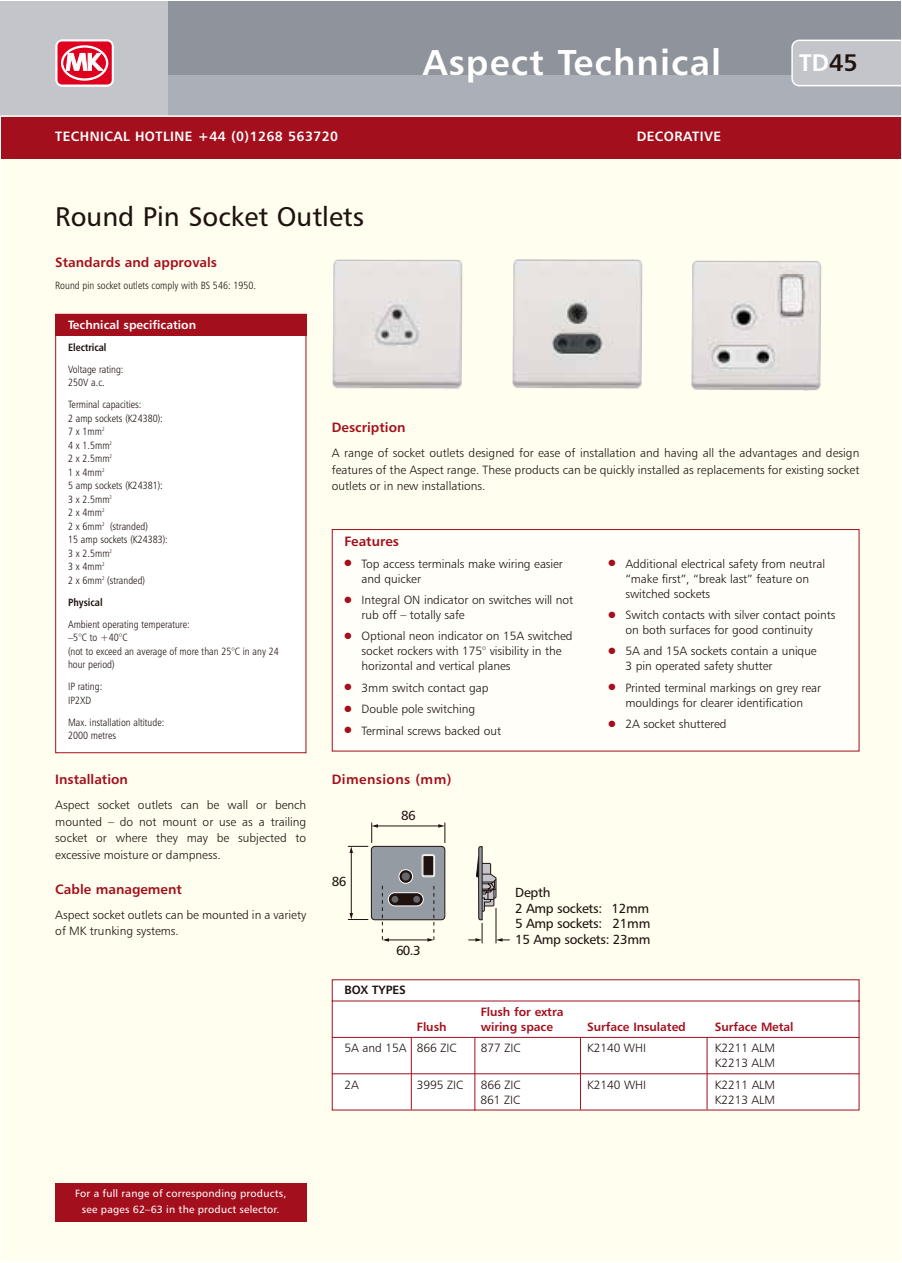
<style>
.page{position:relative;width:902px;height:1263px;background:#fff}
.page>*{position:absolute;margin:0;border:0;box-sizing:border-box;transform-origin:0 0}
.t1{font:36px "Humanist 777 BT Bold B";letter-spacing:.03em;color:#fff}
.t2{font:27px "Humanist 777 BT Roman B";color:#1f120f}
.t3{font:24px "Humanist 777 BT Bold B";color:#fff}
.t4{font:13.5px "Humanist 777 BT Bold B";color:#a30f1c}
.t5{font:13.5px "Humanist 777 BT Bold B";letter-spacing:.03em;color:#fff}
.t6{font:13.5px "Humanist 777 BT Bold B";letter-spacing:.03em;color:#a30f1c}
.t7{font:13.2px/15.9px "Humanist 777 BT Roman B";letter-spacing:-.02em;color:#1f120f}
.t8{font:12px/15px "Humanist 777 BT Light B";letter-spacing:-.005em;color:#1f120f}
.t9{font:12px "Humanist 777 BT Bold B";letter-spacing:-.005em;color:#a30f1c}
.t10{font:12px "Humanist 777 BT Bold B";color:#fff}
.t11{font:12px "Humanist 777 BT Bold B";letter-spacing:-.005em;color:#1f120f}
.t12{font:10.5px/13.5px "Humanist 777 BT Light Condensed B";color:#1f120f}
.t13{font:10.5px/16.5px "Humanist 777 BT Roman B";letter-spacing:.015em;color:#fff;text-align:center}
.t14{font:10.5px "Humanist 777 BT Bold Condensed B";color:#1f120f}
.s1{color:#1f120f}
.s2{color:#a30f1c}
</style>
<div class="page">
<div style="left:1px;top:1px;width:899px;height:1261px;background:#fffeef"></div>
<div style="left:1px;top:1px;width:899px;height:115px;background:#8f949c"></div>
<div style="left:1px;top:75px;width:899px;height:41px;background:#aaafb8"></div>
<div style="left:1px;top:116px;width:899px;height:43px;background:#a30f1c"></div>
<div style="left:1px;top:1px;width:167px;height:115px;background:#c3c5ca"></div>
<svg style="left:55px;top:39px;width:59px;height:48px"></svg>
<svg style="left:58px;top:42px;width:53px;height:42px"></svg>
<div style="left:61px;top:45px;width:47px;height:36px;border:2px solid #fff;border-radius:50%"></div>
<svg style="left:66px;top:53px;width:37px;height:17px"></svg>
<hr style="left:1px;top:115px;width:899px;height:2px;background:#fff">
<div style="left:791px;top:40px;width:109px;height:46px;background:#c3c5ca"></div>
<div style="left:56px;top:314px;width:250px;height:439px;background:#fff"></div>
<div style="left:55px;top:314px;width:251px;height:21px;background:#a30f1c"></div>
<div style="left:332px;top:529px;width:527px;height:222px;background:#fffef8"></div>
<div style="left:332px;top:529px;width:527px;height:222px;border:1px solid #a30f1c"></div>
<div style="left:371px;top:846px;width:74px;height:74px;background:#949ba3;border:1px solid #1f120f;border-radius:3px"></div>
<div style="left:388px;top:892px;width:35px;height:14px;background:#1f120f;border:1px solid #fff;border-radius:7px"></div>
<div style="left:391px;top:896px;width:7px;height:7px;background:#67676b;border-radius:50%"></div>
<div style="left:413px;top:896px;width:7px;height:7px;background:#67676b;border-radius:50%"></div>
<svg style="left:399px;top:869px;width:14px;height:14px"></svg>
<div style="left:401px;top:872px;width:9px;height:8px;background:#67676b;border-radius:50%"></div>
<hr style="left:377px;top:826px;width:64px;height:1px;background:#1f120f">
<svg style="left:438px;top:822px;width:7px;height:21px"></svg>
<hr style="left:351px;top:850px;width:1px;height:66px;background:#1f120f">
<svg style="left:348px;top:822px;width:30px;height:31px"></svg>
<svg style="left:348px;top:913px;width:20px;height:7px"></svg>
<hr style="left:386px;top:940px;width:44px;height:1px;background:#1f120f">
<svg style="left:382px;top:886px;width:7px;height:56px"></svg>
<svg style="left:427px;top:886px;width:7px;height:56px"></svg>
<div style="left:422px;top:854px;width:12px;height:23px;background:#1f120f;border:1px solid #fff;border-radius:2px"></div>
<div style="left:423px;top:855px;width:11px;height:21px;border:1px solid #fff"></div>
<svg style="left:468px;top:846px;width:41px;height:97px"></svg>
<svg style="left:331px;top:979px;width:529px;height:132px"></svg>
<hr style="left:332px;top:1037px;width:527px;height:1px;background:#a30f1c">
<hr style="left:332px;top:1073px;width:527px;height:1px;background:#a30f1c">
<hr style="left:411px;top:1038px;width:1px;height:72px;background:#a30f1c">
<hr style="left:474px;top:1038px;width:1px;height:72px;background:#a30f1c">
<hr style="left:580px;top:1038px;width:1px;height:71px;background:#a30f1c">
<hr style="left:706px;top:1038px;width:1px;height:72px;background:#a30f1c">
<img style="left:332px;top:259px;width:130px;height:131px">
<img style="left:691px;top:260px;width:130px;height:131px">
<img style="left:512px;top:259px;width:130px;height:130px">
<div style="left:55px;top:1183px;width:251px;height:39px;background:#a30f1c"></div>
<h1 class="t1" style="left:423px;top:48px;width:300px">Aspect Technical</h1>
<h3 class="t3" style="left:799px;top:53px;width:60px">TD<span class="s1">45</span></h3>
<p class="t5" style="left:55px;top:131px;width:284px">TECHNICAL HOTLINE +44 (0)1268 563720</p>
<p class="t5" style="left:636px;top:131px;width:86px">DECORATIVE</p>
<h2 class="t2" style="left:55px;top:205px;width:310px">Round Pin Socket Outlets</h2>
<p class="t4" style="left:55px;top:256px;width:163px">Standards and approvals</p>
<p class="t12" style="left:55px;top:279px;width:202px">Round pin socket outlets comply with BS 546: 1950.</p>
<p class="t10" style="left:68px;top:320px;width:130px">Technical specification</p>
<p class="t14" style="left:68px;top:343px;width:40px">Electrical</p>
<p class="t12" style="left:68px;top:363px;width:57px">Voltage rating:<br>250V a.c.</p>
<p class="t12" style="left:68px;top:399px;width:101px">Terminal capacities:<br>2 amp sockets (K24380):<br>7 x 1mm<sup>2<br></sup>4 x 1.5mm<sup>2<br></sup>2 x 2.5mm<sup>2<br></sup>1 x 4mm<sup>2<br></sup>5 amp sockets (K24381):<br>3 x 2.5mm<sup>2<br></sup>2 x 4mm<sup>2<br></sup>2 x 6mm<sup>2</sup> (stranded)<br>15 amp sockets (K24383):<br>3 x 2.5mm<sup>2<br></sup>3 x 4mm<sup>2<br></sup>2 x 6mm<sup>2</sup> (stranded)</p>
<p class="t14" style="left:68px;top:598px;width:36px">Physical</p>
<p class="t12" style="left:68px;top:618px;width:212px">Ambient operating temperature:<br>–5°C to +40°C<br>(not to exceed an average of more than 25°C in any 24 hour period)</p>
<p class="t12" style="left:68px;top:681px;width:36px">IP rating:<br>IP2XD</p>
<p class="t12" style="left:68px;top:716px;width:98px">Max. installation altitude:<br>2000 metres</p>
<p class="t4" style="left:55px;top:774px;width:74px">Installation</p>
<p class="t8" style="left:55px;top:798px;width:252px;line-height:16.5px;text-align:justify">Aspect socket outlets can be wall or bench mounted – do not mount or use as a trailing socket or where they may be subjected to excessive moisture or dampness.</p>
<p class="t4" style="left:55px;top:883px;width:128px">Cable management</p>
<p class="t8" style="left:55px;top:907px;width:252px;line-height:16.5px">Aspect socket outlets can be mounted in a variety of MK trunking systems.</p>
<p class="t4" style="left:332px;top:422px;width:75px">Description</p>
<p class="t8" style="left:332px;top:446px;width:529px;line-height:16.5px;text-align:justify">A range of socket outlets designed for ease of installation and having all the advantages and design features of the Aspect range. These products can be quickly installed as replacements for existing socket outlets or in new installations.</p>
<p class="t4" style="left:344px;top:536px;width:56px">Features</p>
<p class="t8" style="left:361px;top:557px;width:203px;text-indent:-17px"><span class="s2">●</span> Top access terminals make wiring easier and quicker</p>
<p class="t8" style="left:361px;top:593px;width:213px;text-indent:-17px"><span class="s2">●</span> Integral ON indicator on switches will not rub off – totally safe</p>
<p class="t8" style="left:361px;top:630px;width:212px;text-indent:-17px"><span class="s2">●</span> Optional neon indicator on 15A switched socket rockers with 175° visibility in the horizontal and vertical planes</p>
<p class="t8" style="left:344px;top:681px;width:145px"><span class="s2">●</span> 3mm switch contact gap</p>
<p class="t8" style="left:344px;top:702px;width:132px"><span class="s2">●</span> Double pole switching</p>
<p class="t8" style="left:344px;top:724px;width:158px"><span class="s2">●</span> Terminal screws backed out</p>
<p class="t6" style="left:332px;top:774px;width:121px">Dimensions (mm)</p>
<p class="t7" style="left:401px;top:809px;width:16px">86</p>
<p class="t8" style="left:625px;top:557px;width:201px;text-indent:-17px"><span class="s2">●</span> Additional electrical safety from neutral “make first”, “break last” feature on switched sockets</p>
<p class="t8" style="left:608px;top:608px;width:228px;text-align:center"><span class="s2">●</span> Switch contacts with silver contact points on both surfaces for good continuity</p>
<p class="t8" style="left:625px;top:645px;width:193px;text-indent:-17px"><span class="s2">●</span> 5A and 15A sockets contain a unique<br>3 pin operated safety shutter</p>
<p class="t8" style="left:608px;top:681px;width:214px;text-align:center"><span class="s2">●</span> Printed terminal markings on grey rear mouldings for clearer identification</p>
<p class="t8" style="left:608px;top:717px;width:120px"><span class="s2">●</span> 2A socket shuttered</p>
<p class="t7" style="left:332px;top:875px;width:16px">86</p>
<p class="t7" style="left:396px;top:943px;width:26px">60.3</p>
<p class="t11" style="left:344px;top:985px;width:63px">BOX TYPES</p>
<p class="t7" style="left:515px;top:885px;width:137px">Depth<br>2 Amp sockets: 12mm<br>5 Amp sockets: 21mm<br>15 Amp sockets: 23mm</p>
<p class="t9" style="left:480px;top:1007px;width:84px">Flush for extra</p>
<p class="t9" style="left:417px;top:1022px;width:31px">Flush</p>
<p class="t9" style="left:480px;top:1022px;width:74px">wiring space</p>
<p class="t9" style="left:587px;top:1022px;width:100px">Surface Insulated</p>
<p class="t9" style="left:714px;top:1022px;width:80px">Surface Metal</p>
<p class="t8" style="left:344px;top:1041px;width:113px">5A and 15A 866 ZIC</p>
<p class="t8" style="left:480px;top:1041px;width:41px">877 ZIC</p>
<p class="t8" style="left:587px;top:1041px;width:60px">K2140 WHI</p>
<p class="t8" style="left:714px;top:1041px;width:62px">K2211 ALM<br>K2213 ALM</p>
<p class="t8" style="left:344px;top:1078px;width:16px">2A</p>
<p class="t8" style="left:417px;top:1078px;width:48px">3995 ZIC</p>
<p class="t8" style="left:480px;top:1078px;width:41px">866 ZIC</p>
<p class="t8" style="left:587px;top:1078px;width:60px">K2140 WHI</p>
<p class="t8" style="left:714px;top:1078px;width:62px">K2211 ALM</p>
<p class="t8" style="left:480px;top:1093px;width:41px">861 ZIC</p>
<p class="t8" style="left:714px;top:1093px;width:62px">K2213 ALM</p>
<p class="t13" style="left:75px;top:1186px;width:213px">For a full range of corresponding products, see pages 62–63 in the product selector.</p>
</div>
